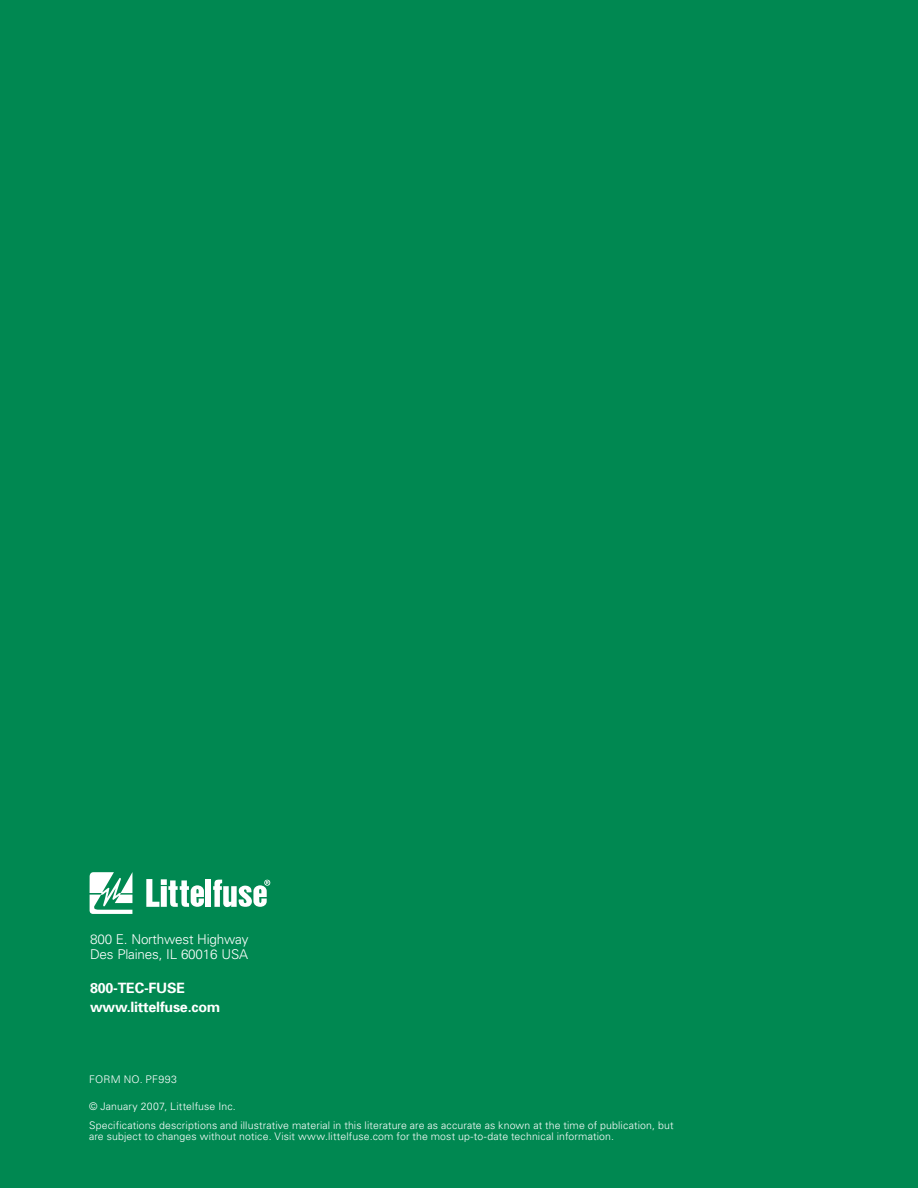
<style>
.page{position:relative;width:918px;height:1188px;background:#008851}
.page>*{position:absolute;margin:0;border:0;box-sizing:border-box;transform-origin:0 0}
.t1{font:700 14.25px/18.8px "Univers";letter-spacing:-.015em;color:#fff}
.t2{font:300 13.5px/15px "Univers";letter-spacing:-.015em;color:#fff}
.t3{font:300 10.5px/18.8px "Univers";letter-spacing:.015em;color:#fff}
</style>
<div class="page">
<svg style="left:90px;top:872px;width:42px;height:42px"></svg>
<div style="left:206px;top:880px;width:5px;height:27px;background:#fff"></div>
<svg style="left:213px;top:880px;width:57px;height:27px"></svg>
<svg style="left:146px;top:879px;width:58px;height:28px"></svg>
<p class="t2" style="left:90px;top:931px;width:160px">800 E. Northwest Highway<br>Des Plaines, IL 60016 USA</p>
<h1 class="t1" style="left:90px;top:978px;width:132px">800-TEC-FUSE www.littelfuse.com</h1>
<p class="t3" style="left:89px;top:1069px;width:89px">FORM NO. PF993</p>
<p class="t3" style="left:89px;top:1097px;width:586px">© January 2007, Littelfuse Inc.<br>Specifications descriptions and illustrative material in this literature are as accurate as known at the time of publication, but</p>
<p class="t3" style="left:89px;top:1127px;width:527px">are subject to changes without notice. Visit www.littelfuse.com for the most up-to-date technical information.</p>
</div>
